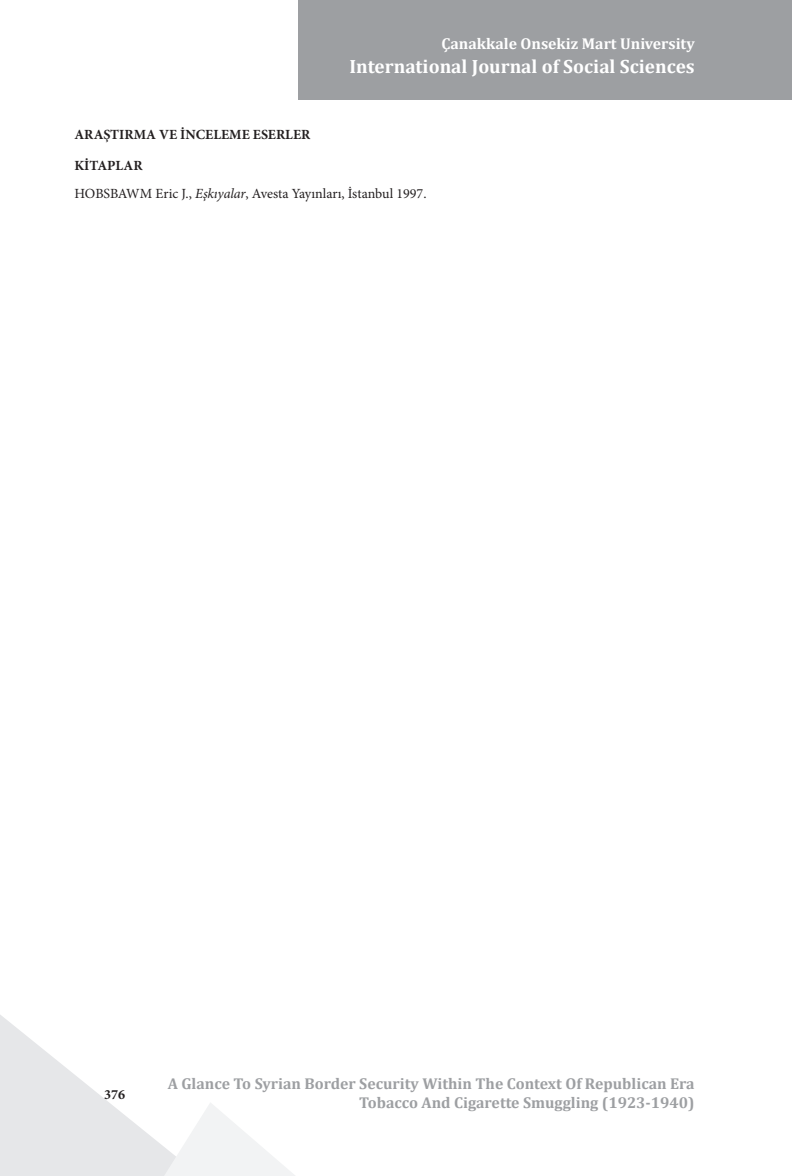
<style>
.page{position:relative;width:794px;height:1176px;background:#fff}
.page>*{position:absolute;margin:0;border:0;box-sizing:border-box;transform-origin:0 0}
.t1{font:700 19.25px "Cambria";color:#fff}
.t2{font:700 15.75px/18.9px "Cambria";color:#9d9fa2;text-align:right}
.t3{font:700 15.75px "Cambria";color:#fff}
.t4{font:14px/27.5px "Minion Pro";color:#231f20}
.t5{font:700 14px "Minion Pro";color:#231f20}
.s1{font-weight:700}
.s2{font-style:italic}
</style>
<div class="page">
<svg style="left:0;top:1015px;width:155px;height:161px;fill:#e6e7e9"></svg>
<svg style="left:155px;top:1103px;width:140px;height:73px"></svg>
<div style="left:298px;top:0;width:493px;height:99px;background:#9d9fa2"></div>
<p class="t3" style="left:441px;top:33px;width:255px">Çanakkale Onsekiz Mart University</p>
<p class="t1" style="left:349px;top:52px;width:347px">International Journal of Social Sciences</p>
<p class="t5" style="left:74px;top:125px;width:237px">ARAŞTIRMA VE İNCELEME ESERLER</p>
<p class="t4" style="left:74px;top:152px;width:353px"><span class="s1">KİTAPLAR<br></span>HOBSBAWM Eric J., <span class="s2">Eşkıyalar</span>, Avesta Yayınları, İstanbul 1997.</p>
<p class="t5" style="left:104px;top:1085px;width:22px">376</p>
<p class="t2" style="left:168px;top:1073px;width:528px">A Glance To Syrian Border Security Within The Context Of Republican Era<br>Tobacco And Cigarette Smuggling (1923-1940)</p>
</div>
